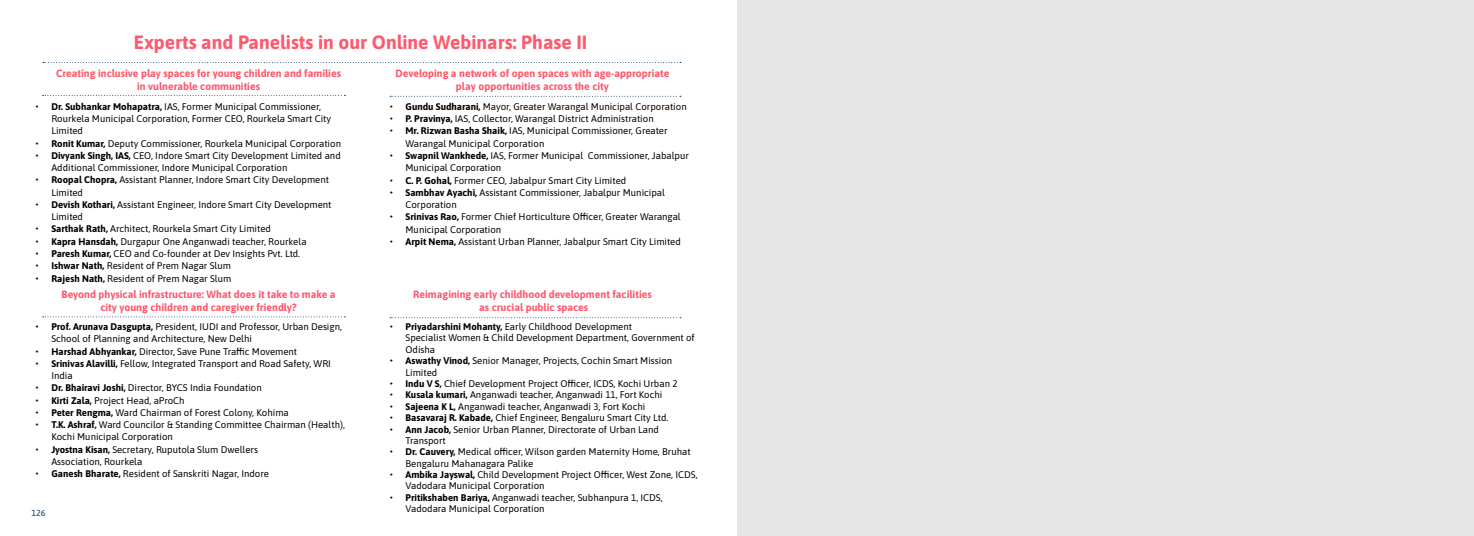
<style>
.page{position:relative;width:1474px;height:536px;background:#fff}
.page>*{position:absolute;margin:0;border:0;box-sizing:border-box;transform-origin:0 0}
.t1{font:700 19.25px "Asap";color:#ff596d}
.t2{font:700 10.5px/13.1px "Asap";color:#ff596d;text-align:center}
.t3{font:9.62px/12.2px "Asap";color:#000}
.t4{font:8.75px "Asap";color:#0f3c6a}
.s1{font-weight:700}
</style>
<div class="page">
<svg style="left:43px;top:95px;width:302px;height:1px"></svg>
<svg style="left:43px;top:316px;width:302px;height:1px"></svg>
<svg style="left:390px;top:96px;width:291px;height:1px"></svg>
<svg style="left:390px;top:317px;width:291px;height:1px"></svg>
<svg style="left:43px;top:62px;width:638px;height:1px"></svg>
<div style="left:737px;top:0;width:736px;height:536px;background:#e7e6e6"></div>
<h1 class="t1" style="left:134px;top:29px;width:455px">Experts and Panelists in our Online Webinars: Phase II</h1>
<p class="t2" style="left:56px;top:66px;width:286px">Creating inclusive play spaces for young children and families in vulnerable communities</p>
<p class="t2" style="left:395px;top:66px;width:275px">Developing a network of open spaces with age-appropriate play opportunities across the city</p>
<p class="t3" style="left:51px;top:100px;width:281px;text-indent:-16px"><span class="s1">• Dr. Subhankar Mohapatra,</span> IAS, Former Municipal Commissioner,<br>Rourkela Municipal Corporation, Former CEO, Rourkela Smart City<br>Limited</p>
<p class="t3" style="left:36px;top:136px;width:307px"><span class="s1">• Ronit Kumar,</span> Deputy Commissioner, Rourkela Municipal Corporation</p>
<p class="t3" style="left:51px;top:149px;width:291px;text-indent:-16px"><span class="s1">• Divyank Singh, IAS,</span> CEO, Indore Smart City Development Limited and<br>Additional Commissioner, Indore Municipal Corporation</p>
<p class="t3" style="left:51px;top:173px;width:279px;text-indent:-16px"><span class="s1">• Roopal Chopra,</span> Assistant Planner, Indore Smart City Development<br>Limited</p>
<p class="t3" style="left:51px;top:198px;width:282px;text-indent:-16px"><span class="s1">• Devish Kothari,</span> Assistant Engineer, Indore Smart City Development<br>Limited</p>
<p class="t3" style="left:36px;top:222px;width:237px"><span class="s1">• Sarthak Rath,</span> Architect, Rourkela Smart City Limited</p>
<p class="t3" style="left:36px;top:234px;width:272px"><span class="s1">• Kapra Hansdah,</span> Durgapur One Anganwadi teacher, Rourkela</p>
<p class="t3" style="left:36px;top:247px;width:266px"><span class="s1">• Paresh Kumar,</span> CEO and Co-founder at Dev Insights Pvt. Ltd.</p>
<p class="t3" style="left:36px;top:259px;width:197px"><span class="s1">• Ishwar Nath,</span> Resident of Prem Nagar Slum</p>
<p class="t3" style="left:36px;top:271px;width:197px"><span class="s1">• Rajesh Nath,</span> Resident of Prem Nagar Slum</p>
<p class="t3" style="left:51px;top:320px;width:292px;text-indent:-16px"><span class="s1">• Prof. Arunava Dasgupta,</span> President, IUDI and Professor, Urban Design,<br>School of Planning and Architecture, New Delhi</p>
<p class="t3" style="left:36px;top:344px;width:263px"><span class="s1">• Harshad Abhyankar,</span> Director, Save Pune Traffic Movement</p>
<p class="t3" style="left:51px;top:356px;width:281px;text-indent:-16px"><span class="s1">• Srinivas Alavilli,</span> Fellow, Integrated Transport and Road Safety, WRI<br>India</p>
<p class="t3" style="left:36px;top:381px;width:228px"><span class="s1">• Dr. Bhairavi Joshi,</span> Director, BYCS India Foundation</p>
<p class="t3" style="left:36px;top:393px;width:150px"><span class="s1">• Kirti Zala,</span> Project Head, aProCh</p>
<p class="t3" style="left:36px;top:405px;width:254px"><span class="s1">• Peter Rengma,</span> Ward Chairman of Forest Colony, Kohima</p>
<p class="t3" style="left:51px;top:418px;width:295px;text-indent:-16px"><span class="s1">• T.K. Ashraf,</span> Ward Councilor &amp; Standing Committee Chairman (Health),<br>Kochi Municipal Corporation</p>
<p class="t3" style="left:51px;top:442px;width:208px;text-indent:-16px"><span class="s1">• Jyostna Kisan,</span> Secretary, Ruputola Slum Dwellers<br>Association, Rourkela</p>
<p class="t3" style="left:36px;top:467px;width:235px"><span class="s1">• Ganesh Bharate,</span> Resident of Sanskriti Nagar, Indore</p>
<p class="t2" style="left:61px;top:287px;width:275px">Beyond physical infrastructure: What does it take to make a city young children and caregiver friendly?</p>
<p class="t4" style="left:32px;top:506px;width:16px">126</p>
<p class="t3" style="left:390px;top:100px;width:298px"><span class="s1">• Gundu Sudharani,</span> Mayor, Greater Warangal Municipal Corporation</p>
<p class="t3" style="left:390px;top:112px;width:265px"><span class="s1">• P. Pravinya,</span> IAS, Collector, Warangal District Administration</p>
<p class="t3" style="left:405px;top:124px;width:264px;text-indent:-16px"><span class="s1">• Mr. Rizwan Basha Shaik,</span> IAS, Municipal Commissioner, Greater<br>Warangal Municipal Corporation</p>
<p class="t3" style="left:405px;top:149px;width:285px;text-indent:-16px"><span class="s1">• Swapnil Wankhede,</span> IAS, Former Municipal Commissioner, Jabalpur<br>Municipal Corporation</p>
<p class="t3" style="left:390px;top:173px;width:238px"><span class="s1">• C. P. Gohal,</span> Former CEO, Jabalpur Smart City Limited</p>
<p class="t3" style="left:405px;top:186px;width:261px;text-indent:-16px"><span class="s1">• Sambhav Ayachi,</span> Assistant Commissioner, Jabalpur Municipal<br>Corporation</p>
<p class="t3" style="left:405px;top:210px;width:277px;text-indent:-16px"><span class="s1">• Srinivas Rao,</span> Former Chief Horticulture Officer, Greater Warangal<br>Municipal Corporation</p>
<p class="t3" style="left:390px;top:235px;width:292px"><span class="s1">• Arpit Nema,</span> Assistant Urban Planner, Jabalpur Smart City Limited</p>
<p class="t2" style="left:413px;top:287px;width:240px">Reimagining early childhood development facilities as crucial public spaces</p>
<p class="t3" style="left:405px;top:320px;width:291px;line-height:11.4px;text-indent:-16px"><span class="s1">• Priyadarshini Mohanty,</span> Early Childhood Development<br>Specialist Women &amp; Child Development Department, Government of<br>Odisha</p>
<p class="t3" style="left:405px;top:354px;width:268px;line-height:11.4px;text-indent:-16px"><span class="s1">• Aswathy Vinod,</span> Senior Manager, Projects, Cochin Smart Mission<br>Limited</p>
<p class="t3" style="left:390px;top:377px;width:289px"><span class="s1">• Indu V S,</span> Chief Development Project Officer, ICDS, Kochi Urban 2</p>
<p class="t3" style="left:390px;top:388px;width:274px"><span class="s1">• Kusala kumari,</span> Anganwadi teacher, Anganwadi 11, Fort Kochi</p>
<p class="t3" style="left:390px;top:399px;width:257px"><span class="s1">• Sajeena K L,</span> Anganwadi teacher, Anganwadi 3, Fort Kochi</p>
<p class="t3" style="left:390px;top:411px;width:280px"><span class="s1">• Basavaraj R. Kabade,</span> Chief Engineer, Bengaluru Smart City Ltd.</p>
<p class="t3" style="left:405px;top:422px;width:255px;line-height:11.4px;text-indent:-16px"><span class="s1">• Ann Jacob,</span> Senior Urban Planner, Directorate of Urban Land<br>Transport</p>
<p class="t3" style="left:405px;top:445px;width:287px;line-height:11.4px;text-indent:-16px"><span class="s1">• Dr. Cauvery,</span> Medical officer, Wilson garden Maternity Home, Bruhat<br>Bengaluru Mahanagara Palike</p>
<p class="t3" style="left:405px;top:468px;width:293px;line-height:11.4px;text-indent:-16px"><span class="s1">• Ambika Jayswal,</span> Child Development Project Officer, West Zone, ICDS,<br>Vadodara Municipal Corporation</p>
<p class="t3" style="left:405px;top:491px;width:258px;line-height:11.4px;text-indent:-16px"><span class="s1">• Pritikshaben Bariya,</span> Anganwadi teacher, Subhanpura 1, ICDS,<br>Vadodara Municipal Corporation</p>
</div>
